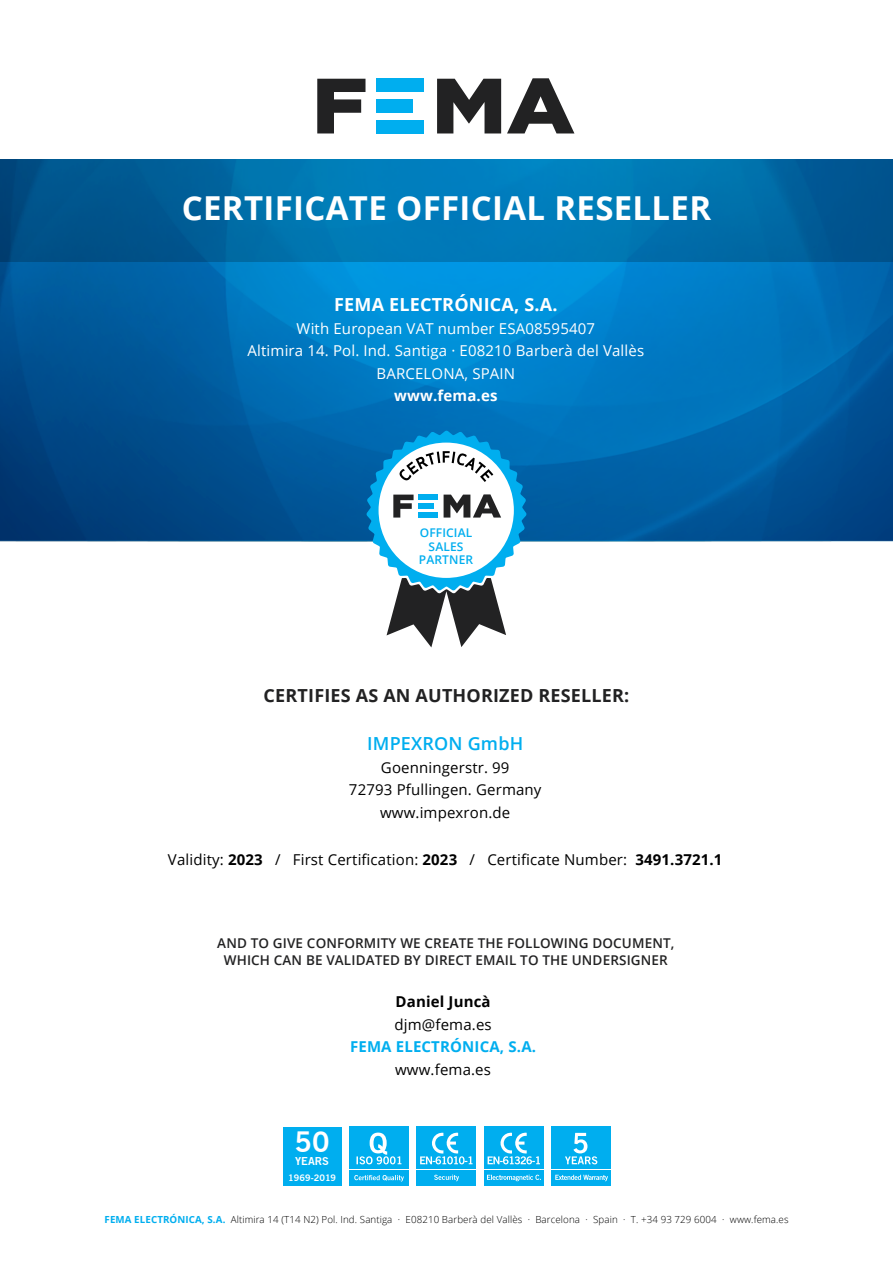
<style>
.page{position:relative;width:893px;height:1263px;background:#fff}
.page>*{position:absolute;margin:0;border:0;box-sizing:border-box;transform-origin:0 0}
.t1{font:700 33px "Open Sans";letter-spacing:.01em;color:#fff}
.t2{font:700 28.65px "Trade Gothic No.2";color:#fff}
.t3{font:700 18px "Open Sans";letter-spacing:.01em;color:#222223}
.t4{font:700 18px "Open Sans";letter-spacing:.01em;color:#fff}
.t5{font:600 18px "Open Sans";letter-spacing:.01em;color:#00aeef}
.t6{font:15px/22.5px "Open Sans";letter-spacing:.01em;color:#000;text-align:center}
.t7{font:15px/22.5px "Open Sans";letter-spacing:.01em;color:#fff;text-align:center}
.t8{font:700 15px "Open Sans";letter-spacing:.01em;color:#00aeef}
.t9{font:700 15px "Open Sans";letter-spacing:.01em;color:#fff}
.t10{font:700 15px "Open Sans";letter-spacing:.01em;color:#000}
.t11{font:600 13.5px/16.5px "Open Sans";letter-spacing:.01em;color:#222223;text-align:center}
.t12{font:600 12px/13.5px "Open Sans";letter-spacing:.01em;color:#00aeef;text-align:center}
.t13{font:700 11.1px "Trade Gothic No.2";color:#fff}
.t14{font:300 9.75px "Open Sans";letter-spacing:.01em;color:#000}
.t15{font:700 9.15px "Trade Gothic No.2";color:#fff}
.s1{font-weight:700}
.s2{font-weight:700;color:#00aeef}
</style>
<div class="page">
<svg style="left:437px;top:78px;width:137px;height:55px"></svg>
<div style="left:376px;top:79px;width:48px;height:13px;background:#00aeef"></div>
<div style="left:376px;top:120px;width:48px;height:13px;background:#00aeef"></div>
<div style="left:376px;top:99px;width:37px;height:14px;background:#00aeef"></div>
<svg style="left:317px;top:79px;width:48px;height:54px"></svg>
<img style="left:0;top:262px;width:893px;height:279px">
<div style="left:349px;top:1127px;width:60px;height:42px;background:#00aeef"></div>
<div style="left:349px;top:1170px;width:60px;height:16px;background:#00aeef"></div>
<svg style="left:354px;top:1175px;width:50px;height:6px"></svg>
<svg style="left:356px;top:1132px;width:45px;height:32px"></svg>
<div style="left:417px;top:1127px;width:59px;height:42px;background:#00aeef"></div>
<div style="left:417px;top:1170px;width:59px;height:16px;background:#00aeef"></div>
<svg style="left:434px;top:1175px;width:25px;height:6px"></svg>
<div style="left:484px;top:1127px;width:60px;height:42px;background:#00aeef"></div>
<div style="left:484px;top:1170px;width:60px;height:16px;background:#00aeef"></div>
<svg style="left:487px;top:1175px;width:54px;height:6px"></svg>
<div style="left:552px;top:1127px;width:59px;height:42px;background:#00aeef"></div>
<div style="left:552px;top:1170px;width:59px;height:16px;background:#00aeef"></div>
<svg style="left:555px;top:1175px;width:53px;height:6px"></svg>
<svg style="left:565px;top:1133px;width:32px;height:31px"></svg>
<svg style="left:420px;top:1132px;width:53px;height:32px"></svg>
<svg style="left:488px;top:1132px;width:52px;height:32px"></svg>
<svg style="left:0;top:159px;width:893px;height:103px;background:#006aa6"></svg>
<svg style="left:366px;top:430px;width:161px;height:217px"></svg>
<div style="left:282px;top:1126px;width:60px;height:60px;background:#00aeef"></div>
<h1 class="t1" style="left:182px;top:195px;width:531px">CERTIFICATE OFFICIAL RESELLER</h1>
<p class="t4" style="left:334px;top:297px;width:225px">FEMA ELECTRÓNICA, S.A.</p>
<p class="t7" style="left:248px;top:318px;width:398px">With European VAT number ESA08595407<br>Altimira 14. Pol. Ind. Santiga · E08210 Barberà del Vallès<br>BARCELONA, SPAIN</p>
<p class="t9" style="left:394px;top:390px;width:105px">www.fema.es</p>
<p class="t12" style="left:419px;top:527px;width:56px">OFFICIAL<br>SALES<br>PARTNER</p>
<p class="t3" style="left:264px;top:688px;width:367px">CERTIFIES AS AN AUTHORIZED RESELLER:</p>
<p class="t5" style="left:367px;top:736px;width:158px">IMPEXRON GmbH</p>
<p class="t6" style="left:349px;top:757px;width:194px">Goenningerstr. 99<br>72793 Pfullingen. Germany www.impexron.de</p>
<p class="t6" style="left:168px;top:850px;width:556px">Validity: <span class="s1">2023</span> / First Certification: <span class="s1">2023</span> / Certificate Number: <span class="s1">3491.3721.1</span></p>
<p class="t11" style="left:217px;top:936px;width:459px">AND TO GIVE CONFORMITY WE CREATE THE FOLLOWING DOCUMENT,<br>WHICH CAN BE VALIDATED BY DIRECT EMAIL TO THE UNDERSIGNER</p>
<p class="t10" style="left:396px;top:996px;width:97px">Daniel Juncà</p>
<p class="t6" style="left:394px;top:1015px;width:99px">djm@fema.es</p>
<p class="t8" style="left:350px;top:1041px;width:188px">FEMA ELECTRÓNICA, S.A.</p>
<p class="t6" style="left:395px;top:1060px;width:97px">www.fema.es</p>
<h2 class="t2" style="left:295px;top:1125px;width:37px">50</h2>
<p class="t15" style="left:288px;top:1173px;width:49px">1969-2019</p>
<p class="t13" style="left:295px;top:1154px;width:35px">YEARS</p>
<p class="t14" style="left:105px;top:1216px;width:685px"><span class="s2">FEMA ELECTRÓNICA, S.A.</span> Altimira 14 (T14 N2) Pol. Ind. Santiga · E08210 Barberà del Vallès · Barcelona · Spain · T. +34 93 729 6004 · www.fema.es</p>
</div>
